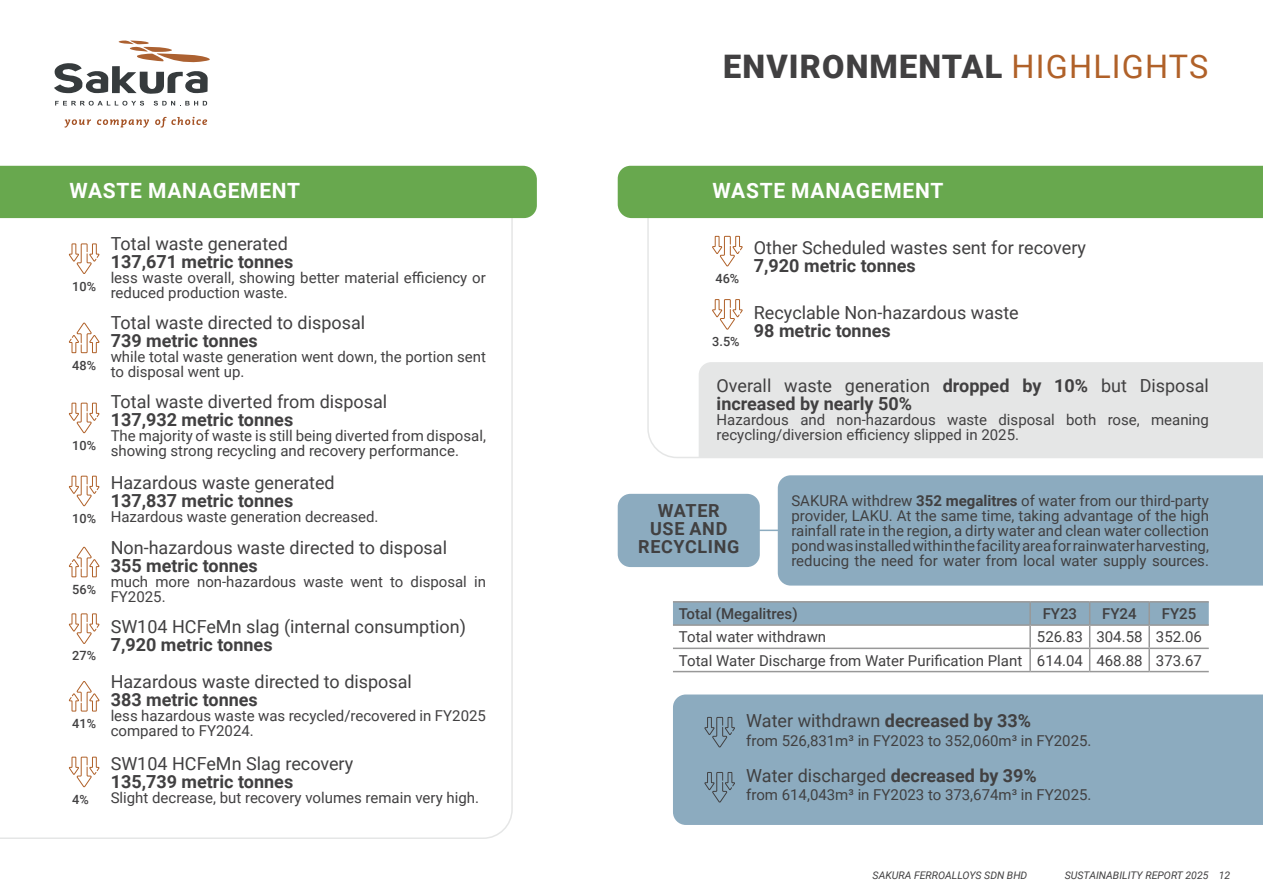
<style>
.page{position:relative;width:1263px;height:893px;background:#fff}
.page>*{position:absolute;margin:0;border:0;box-sizing:border-box;transform-origin:0 0}
.t1{font:900 32.4px "Roboto";letter-spacing:.035em;color:#414041}
.t2{font:700 21px "Roboto";letter-spacing:.035em;color:#fff}
.t3{font:18px/18px "Roboto";color:#414041}
.t4{font:700 18px "Roboto";color:#414041}
.t5{font:700 18px/18px "Roboto";letter-spacing:.035em;color:#414041;text-align:center}
.t6{font:15px/15px "Roboto";color:#414041}
.t7{font:500 15px "Roboto";color:#414041}
.t8{font:500 12.75px "Roboto";color:#414041}
.t9{font:italic 10.5px "Roboto";color:#414041}
.s1{font-weight:400;color:#b06129}
.s2{font-weight:700}
</style>
<div class="page">
<svg style="left:65px;top:119px;width:26px;height:9px"></svg>
<svg style="left:97px;top:119px;width:52px;height:9px"></svg>
<svg style="left:155px;top:117px;width:52px;height:11px"></svg>
<svg style="left:55px;top:101px;width:89px;height:5px"></svg>
<svg style="left:154px;top:101px;width:53px;height:5px"></svg>
<svg style="left:54px;top:40px;width:156px;height:54px"></svg>
<div style="left:673px;top:694px;width:590px;height:131px;background:#8cabbf"></div>
<svg style="left:0;top:218px;width:513px;height:621px"></svg>
<svg style="left:646px;top:218px;width:617px;height:240px"></svg>
<div style="left:0;top:166px;width:537px;height:52px;background:#68a84e"></div>
<div style="left:618px;top:166px;width:645px;height:52px;background:#68a84e"></div>
<hr style="left:673px;top:601px;width:357px;height:2px;background:#989898">
<hr style="left:1030px;top:601px;width:60px;height:2px;background:#989898">
<hr style="left:1090px;top:601px;width:59px;height:2px;background:#989898">
<hr style="left:1149px;top:601px;width:60px;height:2px;background:#989898">
<svg style="left:673px;top:602px;width:536px;height:69px"></svg>
<hr style="left:1149px;top:648px;width:60px;height:1px;background:#989898">
<hr style="left:673px;top:671px;width:357px;height:1px;background:#989898">
<hr style="left:1030px;top:671px;width:60px;height:1px;background:#989898">
<hr style="left:1090px;top:671px;width:59px;height:1px;background:#989898">
<hr style="left:1149px;top:671px;width:60px;height:1px;background:#989898">
<hr style="left:1148px;top:603px;width:2px;height:21px;background:#989898">
<hr style="left:1148px;top:626px;width:2px;height:22px;background:#989898">
<hr style="left:1148px;top:649px;width:2px;height:22px;background:#989898">
<svg style="left:69px;top:243px;width:31px;height:32px"></svg>
<svg style="left:712px;top:236px;width:31px;height:31px"></svg>
<svg style="left:704px;top:717px;width:32px;height:31px"></svg>
<svg style="left:704px;top:772px;width:32px;height:31px"></svg>
<svg style="left:68px;top:322px;width:32px;height:31px"></svg>
<svg style="left:712px;top:299px;width:31px;height:31px"></svg>
<svg style="left:69px;top:402px;width:31px;height:32px"></svg>
<svg style="left:69px;top:475px;width:31px;height:32px"></svg>
<svg style="left:68px;top:546px;width:32px;height:31px"></svg>
<svg style="left:68px;top:680px;width:32px;height:32px"></svg>
<svg style="left:69px;top:756px;width:31px;height:32px"></svg>
<svg style="left:69px;top:613px;width:31px;height:32px"></svg>
<div style="left:778px;top:475px;width:485px;height:111px;background:#8cabbf"></div>
<div style="left:618px;top:494px;width:142px;height:73px;background:#8cabbf;border-radius:13px"></div>
<hr style="left:747px;top:530px;width:44px;height:1px;background:#8cabbf">
<p class="t1" style="left:723px;top:44px;width:487px">ENVIRONMENTAL <span class="s1">HIGHLIGHTS</span></p>
<p class="t2" style="left:69px;top:176px;width:232px">WASTE MANAGEMENT</p>
<p class="t2" style="left:713px;top:176px;width:232px">WASTE MANAGEMENT</p>
<p class="t8" style="left:72px;top:277px;width:25px">10%</p>
<p class="t8" style="left:72px;top:356px;width:25px">48%</p>
<p class="t8" style="left:72px;top:436px;width:25px">10%</p>
<p class="t8" style="left:72px;top:509px;width:25px">10%</p>
<p class="t8" style="left:72px;top:580px;width:25px">56%</p>
<p class="t8" style="left:72px;top:647px;width:25px">27%</p>
<p class="t8" style="left:72px;top:715px;width:25px">41%</p>
<p class="t8" style="left:72px;top:790px;width:18px">4%</p>
<p class="t3" style="left:111px;top:233px;width:179px">Total waste generated</p>
<p class="t4" style="left:111px;top:248px;width:184px">137,671 metric tonnes</p>
<p class="t6" style="left:111px;top:269px;width:377px">less waste overall, showing better material efficiency or reduced production waste.</p>
<p class="t3" style="left:111px;top:313px;width:256px">Total waste directed to disposal</p>
<p class="t4" style="left:111px;top:328px;width:149px">739 metric tonnes</p>
<p class="t6" style="left:111px;top:348px;width:377px">while total waste generation went down, the portion sent to disposal went up.</p>
<p class="t3" style="left:111px;top:392px;width:278px">Total waste diverted from disposal</p>
<p class="t4" style="left:111px;top:407px;width:184px">137,932 metric tonnes</p>
<p class="t6" style="left:111px;top:427px;width:377px">The majority of waste is still being diverted from disposal, showing strong recycling and recovery performance.</p>
<p class="t3" style="left:111px;top:473px;width:226px">Hazardous waste generated</p>
<p class="t4" style="left:111px;top:488px;width:184px">137,837 metric tonnes</p>
<p class="t6" style="left:111px;top:508px;width:269px">Hazardous waste generation decreased.</p>
<p class="t3" style="left:111px;top:538px;width:338px">Non-hazardous waste directed to disposal</p>
<p class="t4" style="left:111px;top:553px;width:149px">355 metric tonnes</p>
<p class="t6" style="left:111px;top:573px;width:377px">much more non-hazardous waste went to disposal in<br>FY2025.</p>
<p class="t3" style="left:111px;top:617px;width:357px">SW104 HCFeMn slag (internal consumption)</p>
<p class="t4" style="left:111px;top:632px;width:163px">7,920 metric tonnes</p>
<p class="t3" style="left:111px;top:672px;width:303px">Hazardous waste directed to disposal</p>
<p class="t4" style="left:111px;top:687px;width:149px">383 metric tonnes</p>
<p class="t6" style="left:111px;top:708px;width:377px">less hazardous waste was recycled/recovered in FY2025 compared to FY2024.</p>
<p class="t3" style="left:111px;top:754px;width:244px">SW104 HCFeMn Slag recovery</p>
<p class="t4" style="left:111px;top:769px;width:184px">135,739 metric tonnes</p>
<p class="t6" style="left:111px;top:790px;width:370px">Slight decrease, but recovery volumes remain very high.</p>
<p class="t8" style="left:715px;top:269px;width:25px">46%</p>
<p class="t8" style="left:712px;top:333px;width:29px">3.5%</p>
<p class="t3" style="left:754px;top:238px;width:334px">Other Scheduled wastes sent for recovery</p>
<p class="t4" style="left:754px;top:253px;width:163px">7,920 metric tonnes</p>
<p class="t3" style="left:754px;top:303px;width:266px">Recyclable Non-hazardous waste</p>
<p class="t4" style="left:754px;top:318px;width:138px">98 metric tonnes</p>
<p class="t3" style="left:717px;top:375px;width:494px">Overall waste generation <span class="s2">dropped by 10%</span> but Disposal <span class="s2">increased by nearly 50%</span></p>
<p class="t6" style="left:717px;top:411px;width:494px">Hazardous and non-hazardous waste disposal both rose, meaning recycling/diversion efficiency slipped in 2025.</p>
<p class="t5" style="left:638px;top:501px;width:103px">WATER<br>USE AND<br>RECYCLING</p>
<p class="t6" style="left:791px;top:493px;width:419px;text-align:justify">SAKURA withdrew <span class="s2">352 megalitres</span> of water from our third-party provider, LAKU. At the same time, taking advantage of the high rainfall rate in the region, a dirty water and clean water collection pond was installed within the facility area for rainwater harvesting, reducing the need for water from local water supply sources.</p>
<p class="t7" style="left:679px;top:603px;width:120px">Total (Megalitres)</p>
<p class="t7" style="left:1043px;top:603px;width:36px">FY23</p>
<p class="t7" style="left:1102px;top:603px;width:36px">FY24</p>
<p class="t7" style="left:1162px;top:603px;width:36px">FY25</p>
<p class="t6" style="left:679px;top:629px;width:149px">Total water withdrawn</p>
<p class="t6" style="left:1037px;top:629px;width:48px">526.83</p>
<p class="t6" style="left:1096px;top:629px;width:48px">304.58</p>
<p class="t6" style="left:1156px;top:629px;width:48px">352.06</p>
<p class="t6" style="left:679px;top:652px;width:345px">Total Water Discharge from Water Purification Plant</p>
<p class="t6" style="left:1037px;top:652px;width:48px">614.04</p>
<p class="t6" style="left:1096px;top:652px;width:48px">468.88</p>
<p class="t6" style="left:1156px;top:652px;width:48px">373.67</p>
<p class="t3" style="left:746px;top:711px;width:286px">Water withdrawn <span class="s2">decreased by 33%</span></p>
<p class="t6" style="left:746px;top:733px;width:347px">from 526,831m³ in FY2023 to 352,060m³ in FY2025.</p>
<p class="t3" style="left:746px;top:766px;width:292px">Water discharged <span class="s2">decreased by 39%</span></p>
<p class="t6" style="left:746px;top:786px;width:347px">from 614,043m³ in FY2023 to 373,674m³ in FY2025.</p>
<p class="t9" style="left:873px;top:868px;width:156px">SAKURA FERROALLOYS SDN BHD</p>
<p class="t9" style="left:1065px;top:868px;width:167px">SUSTAINABILITY REPORT 2025 12</p>
</div>
